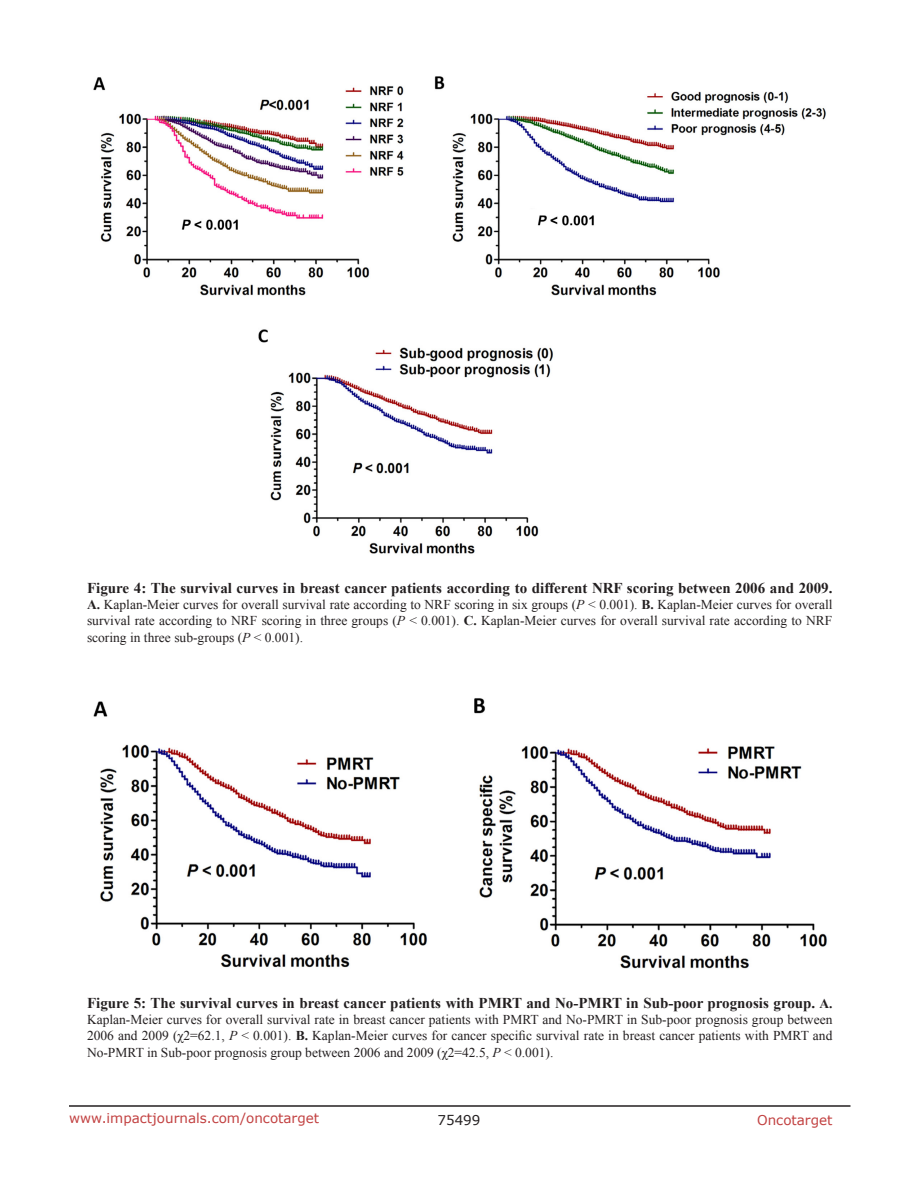
<style>
.page{position:relative;width:918px;height:1188px;background:#fff}
.page>*{position:absolute;margin:0;border:0;box-sizing:border-box;transform-origin:0 0}
.figuretext{font:700 15px "Times New Roman";color:#231f20}
.figuretext-2{font:13.5px/16.2px "Times New Roman";color:#231f20;text-align:justify}
.t1{font:13.5px "Verdana";color:#c24141}
.t2{font:13.5px "Verdana";color:#231f20}
.s1{font-weight:700}
.s2{font-style:italic}
.s3{font-size:13.5px}
</style>
<div class="page">
<hr style="left:69px;top:1105px;width:781px;height:2px;background:#231f20">
<img style="left:93px;top:76px;width:733px;height:478px">
<img style="left:93px;top:698px;width:734px;height:271px">
<p class="figuretext" style="left:87px;top:578px;width:747px">Figure 4: The survival curves in breast cancer patients according to different NRF scoring between 2006 and 2009.</p>
<p class="figuretext-2" style="left:87px;top:596px;width:747px"><span class="s1">A.</span> Kaplan-Meier curves for overall survival rate according to NRF scoring in six groups (<span class="s2">P</span> &lt; 0.001). <span class="s1">B.</span> Kaplan-Meier curves for overall survival rate according to NRF scoring in three groups (<span class="s2">P</span> &lt; 0.001). <span class="s1">C.</span> Kaplan-Meier curves for overall survival rate according to NRF scoring in three sub-groups (<span class="s2">P</span> &lt; 0.001).</p>
<p class="figuretext" style="left:87px;top:993px;width:747px">Figure 5: The survival curves in breast cancer patients with PMRT and No-PMRT in Sub-poor prognosis group. <span class="s3">A.</span></p>
<p class="figuretext-2" style="left:87px;top:1011px;width:747px">Kaplan-Meier curves for overall survival rate in breast cancer patients with PMRT and No-PMRT in Sub-poor prognosis group between 2006 and 2009 (χ2=62.1, <span class="s2">P</span> &lt; 0.001). <span class="s1">B.</span> Kaplan-Meier curves for cancer specific survival rate in breast cancer patients with PMRT and No-PMRT in Sub-poor prognosis group between 2006 and 2009 (χ2=42.5, <span class="s2">P</span> &lt; 0.001).</p>
<p class="t1" style="left:69px;top:1109px;width:252px">www.impactjournals.com/oncotarget</p>
<p class="t2" style="left:438px;top:1111px;width:44px">75499</p>
<p class="t1" style="left:757px;top:1111px;width:77px">Oncotarget</p>
</div>
